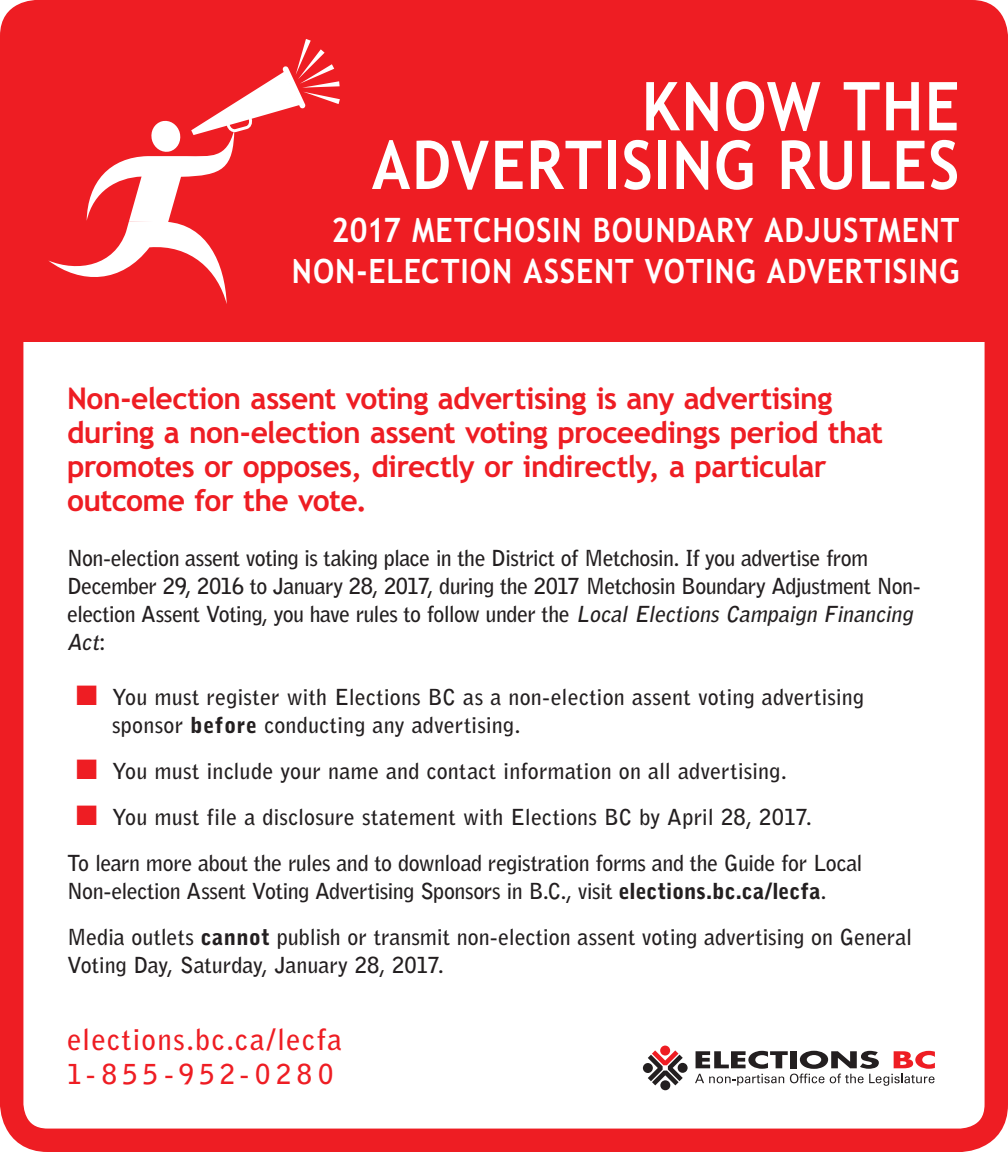
<style>
.page{position:relative;width:1008px;height:1152px;background:#fff}
.page>*{position:absolute;margin:0;border:0;box-sizing:border-box;transform-origin:0 0}
.t1{font:700 67.4px/58.6px "Trebuchet";letter-spacing:.025em;color:#fff;text-align:right;scale:.9 1}
.t2{font:700 33.6px/40.6px "Trebuchet";letter-spacing:.03em;color:#fff;text-align:right;scale:.9 1}
.t3{font:700 30px/34px "Trebuchet";letter-spacing:-.02em;color:#ee1d23}
.t4{font:700 29px "Bell Gothic Std";letter-spacing:.045em;color:#ee1d23}
.t5{font:700 27.4px "Bell Gothic Std";letter-spacing:.2em;color:#ee1d23}
.t6{font:700 22px/28px "Bell Gothic Std";letter-spacing:-.015em;color:#231f20}
.t7{font:700 22px/28px "Bell Gothic Std";letter-spacing:.01em;color:#231f20}
.t8{font:700 22px "Bell Gothic Std";letter-spacing:.005em;color:#231f20}
.s1{font-style:italic}
.s2{color:#ee1d23}
.s3{font-weight:900}
</style>
<div class="page">
<div style="left:0;top:0;width:1008px;height:1152px;border:23px solid #ee1d23;border-radius:36px"></div>
<div style="left:0;top:0;width:1008px;height:274px;background:#ee1d23;border-radius:36px"></div>
<div style="left:16px;top:98px;width:983px;height:244px;background:#ee1d23"></div>
<div style="left:643px;top:1063px;width:10px;height:10px;background:#231f20;border-radius:50%"></div>
<div style="left:660px;top:1046px;width:10px;height:10px;background:#ee1d23;border-radius:50%"></div>
<svg style="left:678px;top:1063px;width:10px;height:10px"></svg>
<div style="left:660px;top:1080px;width:10px;height:10px;background:#231f20;border-radius:50%"></div>
<svg style="left:648px;top:1050px;width:35px;height:35px"></svg>
<svg style="left:695px;top:1051px;width:240px;height:35px"></svg>
<svg style="left:48px;top:39px;width:292px;height:265px"></svg>
<p class="t1" style="left:372px;top:77px;width:654px">KNOW THE<br>ADVERTISING RULES</p>
<p class="t2" style="left:292px;top:210px;width:743px">2017 METCHOSIN BOUNDARY ADJUSTMENT<br>NON-ELECTION ASSENT VOTING ADVERTISING</p>
<p class="t3" style="left:67px;top:381px;width:818px">Non-election assent voting advertising is any advertising during a non-election assent voting proceedings period that promotes or opposes, directly or indirectly, a particular outcome for the vote.</p>
<p class="t6" style="left:67px;top:544px;width:855px">Non-election assent voting is taking place in the District of Metchosin. If you advertise from December 29, 2016 to January 28, 2017, during the 2017 Metchosin Boundary Adjustment Non&shy;election Assent Voting, you have rules to follow under the <span class="s1">Local Elections Campaign Financing Act</span>:</p>
<p class="t7" style="left:112px;top:683px;width:754px;text-indent:-36px"><span class="s2">■</span> You must register with Elections BC as a non-election assent voting advertising sponsor <span class="s3">before</span> conducting any advertising.</p>
<p class="t7" style="left:76px;top:757px;width:712px"><span class="s2">■</span> You must include your name and contact information on all advertising.</p>
<p class="t8" style="left:76px;top:804px;width:737px"><span class="s2">■</span> You must file a disclosure statement with Elections BC by April 28, 2017.</p>
<p class="t6" style="left:67px;top:849px;width:797px">To learn more about the rules and to download registration forms and the Guide for Local<br>Non-election Assent Voting Advertising Sponsors in B.C., visit <span class="s3">elections.bc.ca/lecfa</span>.</p>
<p class="t6" style="left:67px;top:923px;width:847px">Media outlets <span class="s3">cannot</span> publish or transmit non-election assent voting advertising on General<br>Voting Day, Saturday, January 28, 2017.</p>
<p class="t4" style="left:67px;top:1022px;width:276px">elections.bc.ca/lecfa</p>
<p class="t5" style="left:67px;top:1058px;width:268px">1-855-952-0280</p>
</div>
